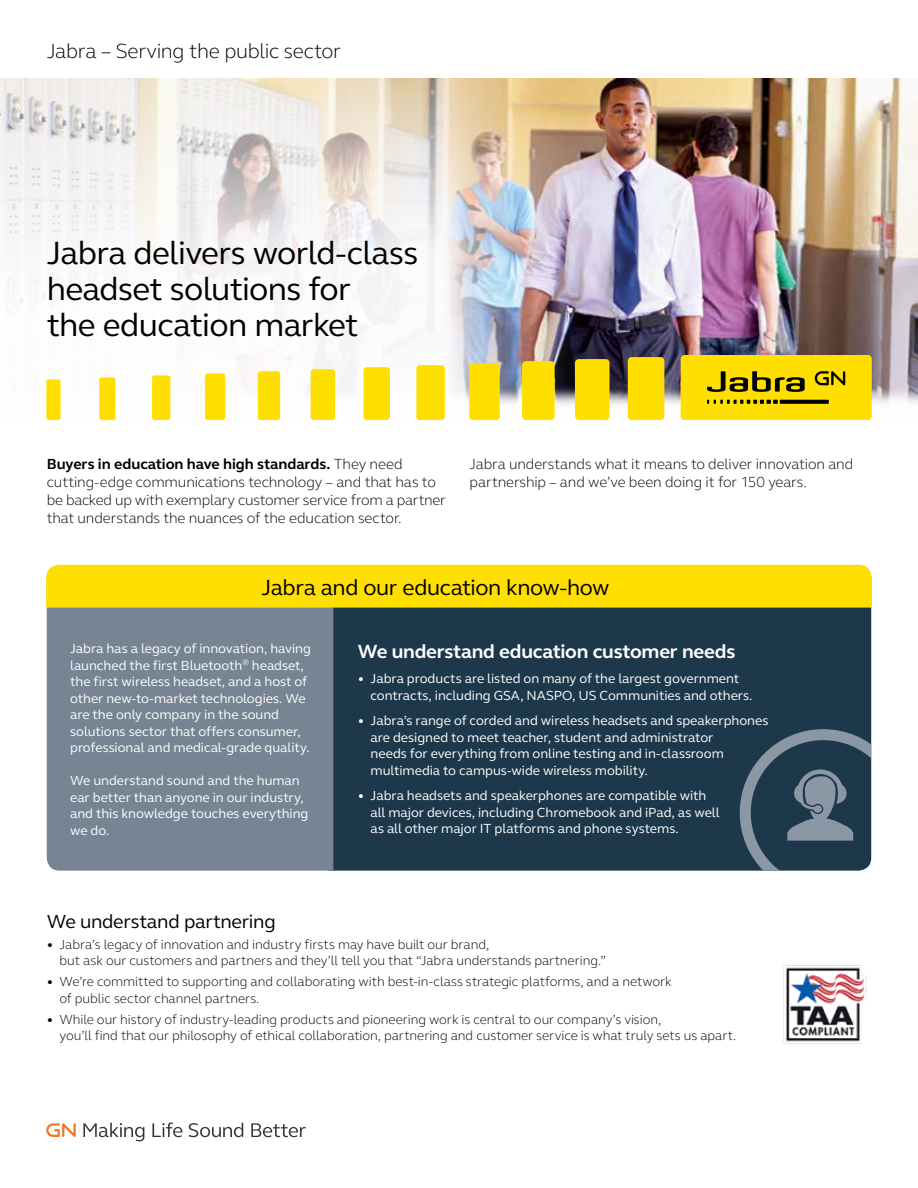
<style>
.page{position:relative;width:918px;height:1188px;background:#fff}
.page>*{position:absolute;margin:0;border:0;box-sizing:border-box;transform-origin:0 0}
.t1{font:33px/36px "GN Elliot";letter-spacing:-.02em;color:#000}
.t2{font:22.5px "GN Elliot";letter-spacing:-.015em;color:#000}
.t3{font:300 21px "GN Elliot";letter-spacing:-.015em;color:#000}
.t4{font:700 19.5px "GN Elliot";letter-spacing:-.01em;color:#fff}
.t5{font:19.5px "GN Elliot";letter-spacing:-.01em;color:#000}
.t6{font:300 15px/18px "GN Elliot";letter-spacing:-.01em;color:#000}
.t7{font:13.5px/16.5px "GN Elliot";color:#fff}
.t8{font:300 13.5px/16.5px "GN Elliot";letter-spacing:-.005em;color:#000}
.s1{font-weight:700}
</style>
<div class="page">
<img style="left:599px;top:79px;width:319px;height:300px">
<img style="left:0;top:78px;width:599px;height:301px">
<img style="left:49px;top:379px;width:869px;height:42px">
<div style="left:46px;top:379px;width:15px;height:41px;background:#ffdf00;border-radius:3px"></div>
<div style="left:99px;top:377px;width:17px;height:43px;background:#ffdf00;border-radius:3px"></div>
<div style="left:152px;top:375px;width:18px;height:45px;background:#ffdf00;border-radius:3px"></div>
<div style="left:205px;top:373px;width:20px;height:47px;background:#ffdf00;border-radius:3px"></div>
<div style="left:258px;top:371px;width:22px;height:49px;background:#ffdf00;border-radius:3px"></div>
<div style="left:311px;top:369px;width:24px;height:51px;background:#ffdf00;border-radius:3px"></div>
<div style="left:364px;top:367px;width:26px;height:53px;background:#ffdf00;border-radius:3px"></div>
<div style="left:416px;top:365px;width:29px;height:55px;background:#ffdf00;border-radius:3px"></div>
<div style="left:469px;top:363px;width:31px;height:57px;background:#ffdf00;border-radius:4px"></div>
<div style="left:522px;top:361px;width:33px;height:59px;background:#ffdf00;border-radius:4px"></div>
<div style="left:575px;top:359px;width:35px;height:61px;background:#ffdf00;border-radius:4px"></div>
<div style="left:628px;top:357px;width:36px;height:63px;background:#ffdf00;border-radius:4px"></div>
<div style="left:681px;top:355px;width:191px;height:65px;background:#ffdf00;border-radius:4px"></div>
<svg style="left:707px;top:371px;width:98px;height:21px"></svg>
<svg style="left:707px;top:400px;width:71px;height:4px"></svg>
<svg style="left:780px;top:400px;width:49px;height:4px"></svg>
<svg style="left:815px;top:371px;width:30px;height:14px"></svg>
<svg style="left:46px;top:1123px;width:30px;height:14px"></svg>
<svg style="left:83px;top:1123px;width:61px;height:18px"></svg>
<svg style="left:152px;top:1122px;width:30px;height:15px"></svg>
<svg style="left:189px;top:1123px;width:54px;height:14px"></svg>
<svg style="left:251px;top:1123px;width:55px;height:14px"></svg>
<img style="left:783px;top:965px;width:84px;height:79px">
<div style="left:318px;top:565px;width:553px;height:306px;background:#1e384b;border-radius:13px"></div>
<svg style="left:740px;top:729px;width:131px;height:142px"></svg>
<div style="left:47px;top:608px;width:286px;height:263px;background:#768493"></div>
<div style="left:46px;top:565px;width:826px;height:43px;background:#ffdf00"></div>
<h3 class="t3" style="left:47px;top:37px;width:296px">Jabra – Serving the public sector</h3>
<h1 class="t1" style="left:47px;top:234px;width:373px">Jabra delivers world-class headset solutions for<br>the education market</h1>
<p class="t6" style="left:47px;top:454px;width:401px"><span class="s1">Buyers in education have high standards.</span> They need cutting-edge communications technology – and that has to be backed up with exemplary customer service from a partner that understands the nuances of the education sector.</p>
<p class="t6" style="left:470px;top:454px;width:385px">Jabra understands what it means to deliver innovation and partnership – and we’ve been doing it for 150 years.</p>
<h2 class="t2" style="left:261px;top:572px;width:350px">Jabra and our education know-how</h2>
<p class="t7" style="left:70px;top:640px;width:242px">Jabra has a legacy of innovation, having launched the first Bluetooth<sup>®</sup> headset, the first wireless headset, and a host of other new-to-market technologies. We are the only company in the sound solutions sector that offers consumer, professional and medical-grade quality.</p>
<p class="t7" style="left:70px;top:772px;width:240px">We understand sound and the human ear better than anyone in our industry, and this knowledge touches everything we do.</p>
<h3 class="t4" style="left:358px;top:638px;width:379px">We understand education customer needs</h3>
<p class="t7" style="left:371px;top:670px;width:384px;text-indent:-13px">• Jabra products are listed on many of the largest government contracts, including GSA, NASPO, US Communities and others.</p>
<p class="t7" style="left:371px;top:712px;width:399px;text-indent:-13px">• Jabra’s range of corded and wireless headsets and speakerphones are designed to meet teacher, student and administrator<br>needs for everything from online testing and in-classroom multimedia to campus-wide wireless mobility.</p>
<p class="t7" style="left:371px;top:787px;width:350px;text-indent:-13px">• Jabra headsets and speakerphones are compatible with all major devices, including Chromebook and iPad, as well as all other major IT platforms and phone systems.</p>
<h3 class="t5" style="left:47px;top:908px;width:230px">We understand partnering</h3>
<p class="t8" style="left:60px;top:935px;width:548px;text-indent:-13px">• Jabra’s legacy of innovation and industry firsts may have built our brand,<br>but ask our customers and partners and they’ll tell you that “Jabra understands partnering.”</p>
<p class="t8" style="left:60px;top:973px;width:614px;text-indent:-13px">• We’re committed to supporting and collaborating with best-in-class strategic platforms, and a network of public sector channel partners.</p>
<p class="t8" style="left:60px;top:1010px;width:678px;text-indent:-13px">• While our history of industry-leading products and pioneering work is central to our company’s vision,<br>you’ll find that our philosophy of ethical collaboration, partnering and customer service is what truly sets us apart.</p>
</div>
